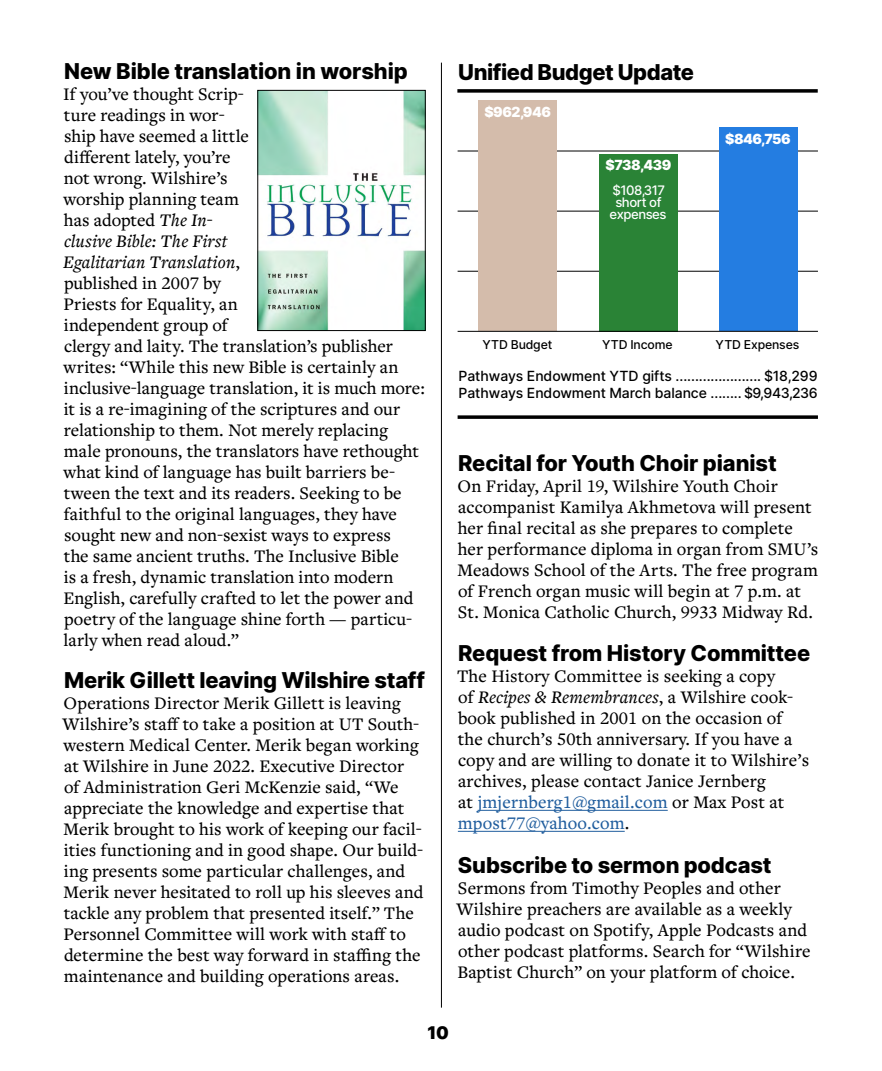
<style>
.page{position:relative;width:882px;height:1071px;background:#fff}
.page>*{position:absolute;margin:0;border:0;box-sizing:border-box;transform-origin:0 0}
.t1{font:800 21.88px "Inter";letter-spacing:-.005em;color:#000}
.t2{font:500 18.38px/21px "Freight Text Pro";letter-spacing:.005em;color:#000}
.t3{font:900 17.5px "Inter";color:#000}
.t4{font:500 14px/17.5px "Inter";letter-spacing:-.005em;color:#000}
.t5{font:900 14px "Inter";letter-spacing:-.035em;color:#fff}
.t6{font:500 13.12px/12.2px "Inter";letter-spacing:-.035em;color:#fff;text-align:center}
.t7{font:500 12.25px "Inter";letter-spacing:-.015em;color:#000}
.s1{font-style:italic}
.s2{color:#215e9e}
</style>
<div class="page">
<hr style="left:441px;top:63px;width:1px;height:945px;background:#000">
<svg style="left:458px;top:415px;width:360px;height:4px"></svg>
<hr style="left:458px;top:271px;width:360px;height:1px;background:#000">
<hr style="left:458px;top:151px;width:360px;height:1px;background:#000">
<hr style="left:458px;top:211px;width:360px;height:1px;background:#000">
<div style="left:478px;top:101px;width:79px;height:230px;background:#d4bcab"></div>
<svg style="left:457px;top:89px;width:361px;height:4px"></svg>
<div style="left:719px;top:128px;width:78px;height:203px;background:#247de1"></div>
<div style="left:599px;top:154px;width:79px;height:178px;background:#2a8336"></div>
<hr style="left:458px;top:331px;width:360px;height:1px;background:#000">
<hr style="left:478px;top:810px;width:190px;height:1px;background:#215e9e">
<hr style="left:458px;top:831px;width:167px;height:1px;background:#215e9e">
<img style="left:260px;top:92px;width:163px;height:237px">
<div style="left:258px;top:90px;width:167px;height:241px;border:1px solid #000"></div>
<p class="t1" style="left:64px;top:54px;width:345px">New Bible translation in worship</p>
<p class="t2" style="left:63px;top:83px;width:363px">If you’ve thought Scrip-<br>ture readings in wor-<br>ship have seemed a little<br>different lately, you’re<br>not wrong. Wilshire’s<br>worship planning team<br>has adopted <span class="s1">The In-<br>clusive Bible: The First<br>Egalitarian Translation</span>,<br>published in 2007 by<br>Priests for Equality, an<br>independent group of<br>clergy and laity. The translation’s publisher writes: “While this new Bible is certainly an inclusive-language translation, it is much more: it is a re-imagining of the scriptures and our relationship to them. Not merely replacing male pronouns, the translators have rethought what kind of language has built barriers be&shy;tween the text and its readers. Seeking to be faithful to the original languages, they have sought new and non-sexist ways to express<br>the same ancient truths. The Inclusive Bible<br>is a fresh, dynamic translation into modern English, carefully crafted to let the power and poetry of the language shine forth — particu&shy;larly when read aloud.”</p>
<p class="t1" style="left:64px;top:663px;width:362px">Merik Gillett leaving Wilshire staff</p>
<p class="t2" style="left:63px;top:692px;width:362px">Operations Director Merik Gillett is leaving Wilshire’s staff to take a position at UT South&shy;western Medical Center. Merik began working at Wilshire in June 2022. Executive Director<br>of Administration Geri McKenzie said, “We appreciate the knowledge and expertise that Merik brought to his work of keeping our facil&shy;ities functioning and in good shape. Our build&shy;ing presents some particular challenges, and Merik never hesitated to roll up his sleeves and tackle any problem that presented itself.” The Personnel Committee will work with staff to determine the best way forward in staffing the maintenance and building operations areas.</p>
<p class="t1" style="left:458px;top:56px;width:237px">Unified Budget Update</p>
<p class="t5" style="left:484px;top:101px;width:68px">$962,946</p>
<p class="t5" style="left:606px;top:154px;width:67px">$738,439</p>
<p class="t6" style="left:610px;top:183px;width:58px">$108,317 short of expenses</p>
<p class="t5" style="left:725px;top:128px;width:67px">$846,756</p>
<p class="t7" style="left:482px;top:335px;width:71px">YTD Budget</p>
<p class="t7" style="left:602px;top:335px;width:72px">YTD Income</p>
<p class="t7" style="left:716px;top:335px;width:85px">YTD Expenses</p>
<p class="t4" style="left:459px;top:367px;width:361px">Pathways Endowment YTD gifts ...................... $18,299<br>Pathways Endowment March balance ........ $9,943,236</p>
<p class="t1" style="left:458px;top:446px;width:320px">Recital for Youth Choir pianist</p>
<p class="t2" style="left:457px;top:475px;width:362px">On Friday, April 19, Wilshire Youth Choir accompanist Kamilya Akhmetova will present her final recital as she prepares to complete her performance diploma in organ from SMU’s Meadows School of the Arts. The free program of French organ music will begin at 7 p.m. at St. Monica Catholic Church, 9933 Midway Rd.</p>
<p class="t1" style="left:458px;top:636px;width:354px">Request from History Committee</p>
<p class="t2" style="left:457px;top:665px;width:354px">The History Committee is seeking a copy<br>of <span class="s1">Recipes &amp; Remembrances</span>, a Wilshire cook&shy;book published in 2001 on the occasion of the church’s 50th anniversary. If you have a copy and are willing to donate it to Wilshire’s archives, please contact Janice Jernberg<br>at <span class="s2">jmjernberg1@gmail.com</span> or Max Post at <span class="s2">mpost77@yahoo.com</span>.</p>
<p class="t1" style="left:458px;top:848px;width:315px">Subscribe to sermon podcast</p>
<p class="t2" style="left:457px;top:877px;width:355px">Sermons from Timothy Peoples and other Wilshire preachers are available as a weekly audio podcast on Spotify, Apple Podcasts and other podcast platforms. Search for “Wilshire Baptist Church” on your platform of choice.</p>
<p class="t3" style="left:427px;top:1019px;width:23px">10</p>
</div>
